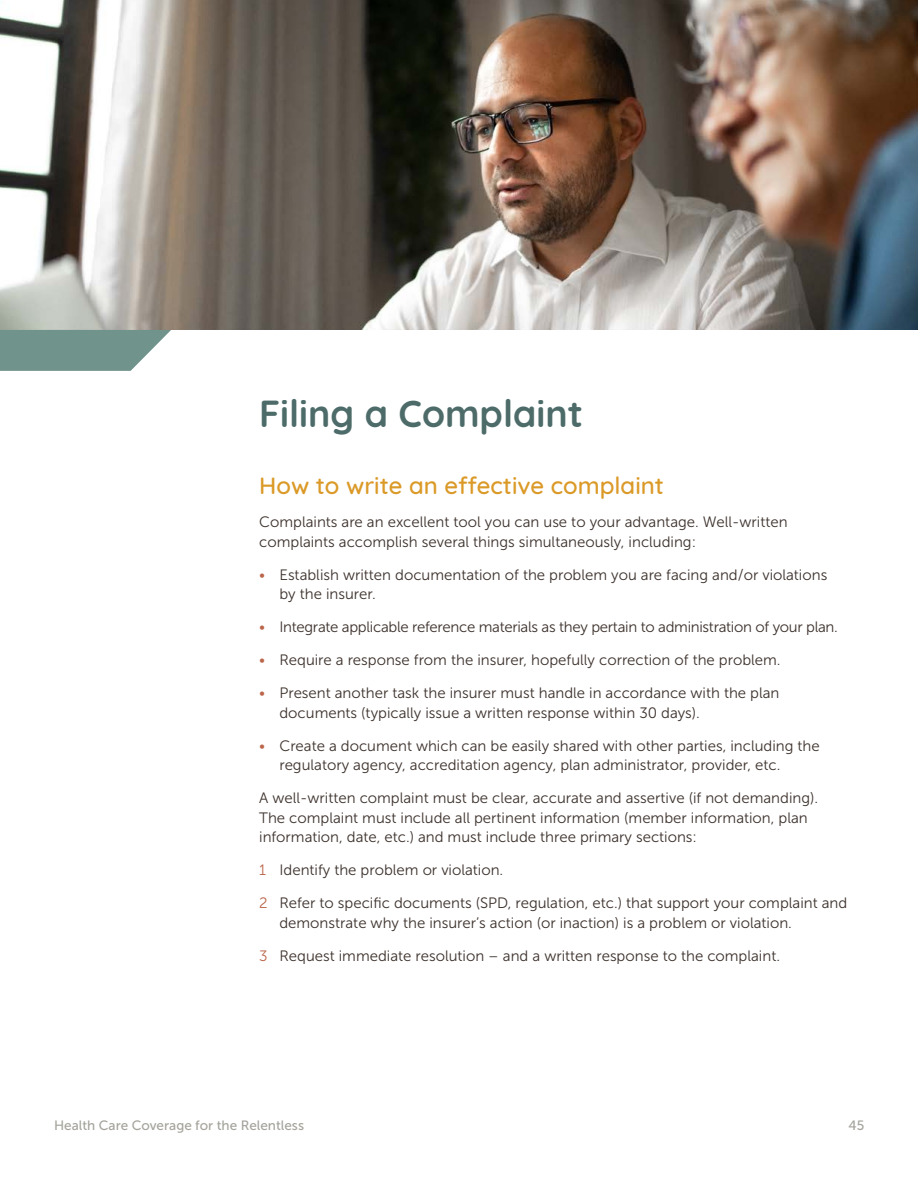
<style>
.page{position:relative;width:918px;height:1188px;background:#fff}
.page>*{position:absolute;margin:0;border:0;box-sizing:border-box;transform-origin:0 0}
.t1{font:700 37.5px "Quicksand";color:#4c6b69}
.t2{font:500 24px "Quicksand";color:#db9a28}
.t3{font:15px/19.5px "Museo Sans 300";color:#3c312c}
.t4{font:15px "Museo Sans 300";letter-spacing:-.02em;color:#3c312c}
.t5{font:13.5px "Museo Sans 500";color:#a5a39c}
.s1{color:#bb664a}
</style>
<div class="page">
<img style="left:0;top:0;width:918px;height:330px">
<svg style="left:0;top:330px;width:171px;height:41px;background:#81a099"></svg>
<h1 class="t1" style="left:259px;top:382px;width:325px">Filing a Complaint</h1>
<h2 class="t2" style="left:259px;top:466px;width:406px">How to write an effective complaint</h2>
<p class="t3" style="left:259px;top:512px;width:530px">Complaints are an excellent tool you can use to your advantage. Well-written complaints accomplish several things simultaneously, including:</p>
<p class="t3" style="left:279px;top:565px;width:549px;text-indent:-20px"><span class="s1">•</span> Establish written documentation of the problem you are facing and/or violations by the insurer.</p>
<p class="t4" style="left:259px;top:619px;width:580px"><span class="s1">•</span> Integrate applicable reference materials as they pertain to administration of your plan.</p>
<p class="t3" style="left:259px;top:650px;width:523px"><span class="s1">•</span> Require a response from the insurer, hopefully correction of the problem.</p>
<p class="t3" style="left:279px;top:683px;width:502px;text-indent:-20px"><span class="s1">•</span> Present another task the insurer must handle in accordance with the plan documents (typically issue a written response within 30 days).</p>
<p class="t3" style="left:279px;top:736px;width:542px;text-indent:-20px"><span class="s1">•</span> Create a document which can be easily shared with other parties, including the regulatory agency, accreditation agency, plan administrator, provider, etc.</p>
<p class="t3" style="left:259px;top:788px;width:560px">A well-written complaint must be clear, accurate and assertive (if not demanding).<br>The complaint must include all pertinent information (member information, plan information, date, etc.) and must include three primary sections:</p>
<p class="t3" style="left:259px;top:860px;width:246px"><span class="s1">1</span> Identify the problem or violation.</p>
<p class="t3" style="left:279px;top:893px;width:569px;text-indent:-20px"><span class="s1">2</span> Refer to specific documents (SPD, regulation, etc.) that support your complaint and demonstrate why the insurer’s action (or inaction) is a problem or violation.</p>
<p class="t3" style="left:259px;top:946px;width:522px"><span class="s1">3</span> Request immediate resolution – and a written response to the complaint.</p>
<p class="t5" style="left:54px;top:1118px;width:252px">Health Care Coverage for the Relentless</p>
<p class="t5" style="left:849px;top:1118px;width:17px">45</p>
</div>
